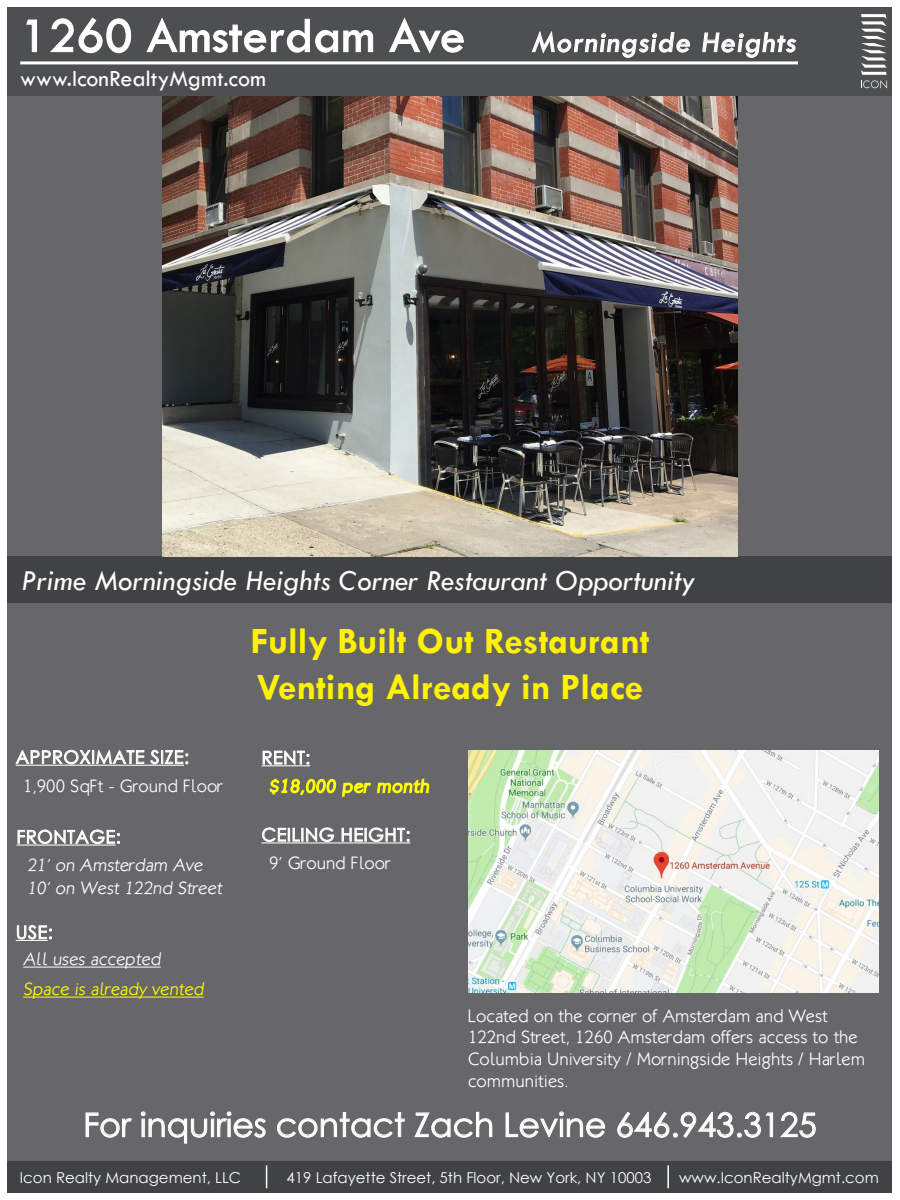
<style>
.page{position:relative;width:900px;height:1200px;background:#fff}
.page>*{position:absolute;margin:0;border:0;box-sizing:border-box;transform-origin:0 0}
.t1{font:51px "Tw Cen";color:#fff}
.t2{font:700 37.5px "Tw Cen";color:#fff101}
.t3{font:33px "Century Gothic";color:#fff}
.t4{font:italic 30px "Tw Cen";color:#fff}
.t5{font:30px "Tw Cen";color:#fff}
.t6{font:24px "Tw Cen";color:#fff}
.t7{font:300 18px/21.6px "Klill";color:#fff}
.t8{font:18px "Century Gothic";letter-spacing:.03em;color:#fff}
.t9{font:300 18px "Klill";color:#ff0}
.t10{font:15px "Century Gothic";color:#fff}
</style>
<div class="page">
<div style="left:8px;top:8px;width:884px;height:1184px;background:#67676a"></div>
<hr style="left:16px;top:765px;width:168px;height:1px;background:#fff">
<svg style="left:16px;top:750px;width:128px;height:14px"></svg>
<svg style="left:150px;top:750px;width:38px;height:14px"></svg>
<hr style="left:23px;top:967px;width:138px;height:1px;background:#fff">
<div style="left:8px;top:8px;width:884px;height:88px;background:#4e4f50"></div>
<svg style="left:26px;top:19px;width:11px;height:33px"></svg>
<svg style="left:50px;top:17px;width:81px;height:36px"></svg>
<svg style="left:146px;top:18px;width:227px;height:35px"></svg>
<svg style="left:389px;top:18px;width:75px;height:35px"></svg>
<svg style="left:532px;top:31px;width:159px;height:27px"></svg>
<svg style="left:702px;top:32px;width:94px;height:26px"></svg>
<div style="left:8px;top:1161px;width:884px;height:31px;background:#414243"></div>
<svg style="left:266px;top:1165px;width:1px;height:23px"></svg>
<hr style="left:667px;top:1165px;width:2px;height:23px;background:#fff">
<svg style="left:861px;top:14px;width:26px;height:74px"></svg>
<hr style="left:20px;top:61px;width:778px;height:3px;background:#fff">
<hr style="left:16px;top:940px;width:32px;height:1px;background:#fff">
<svg style="left:17px;top:925px;width:35px;height:14px"></svg>
<hr style="left:16px;top:845px;width:100px;height:1px;background:#fff">
<svg style="left:18px;top:830px;width:102px;height:14px"></svg>
<hr style="left:262px;top:765px;width:48px;height:1px;background:#fff">
<svg style="left:263px;top:751px;width:167px;height:46px"></svg>
<hr style="left:262px;top:842px;width:148px;height:1px;background:#fff">
<svg style="left:262px;top:828px;width:72px;height:14px"></svg>
<svg style="left:342px;top:828px;width:68px;height:14px"></svg>
<svg style="left:85px;top:1112px;width:47px;height:26px"></svg>
<svg style="left:141px;top:1111px;width:125px;height:33px"></svg>
<svg style="left:277px;top:1112px;width:128px;height:26px"></svg>
<svg style="left:414px;top:1112px;width:79px;height:26px"></svg>
<svg style="left:505px;top:1111px;width:100px;height:27px"></svg>
<svg style="left:617px;top:1112px;width:156px;height:26px"></svg>
<svg style="left:780px;top:1112px;width:36px;height:26px"></svg>
<div style="left:8px;top:556px;width:884px;height:47px;background:#414243"></div>
<hr style="left:23px;top:997px;width:181px;height:1px;background:#ff0">
<img style="left:162px;top:96px;width:576px;height:460px">
<img style="left:468px;top:751px;width:411px;height:242px">
<p class="t1" style="left:20px;top:5px;width:447px">1260 Amsterdam Ave</p>
<p class="t6" style="left:20px;top:63px;width:247px">www.IconRealtyMgmt.com</p>
<p class="t5" style="left:532px;top:24px;width:270px">Morningside Heights</p>
<p class="t4" style="left:22px;top:562px;width:675px">Prime Morningside Heights Corner Restaurant Opportunity</p>
<p class="t8" style="left:16px;top:744px;width:175px">APPROXIMATE SIZE:</p>
<p class="t7" style="left:23px;top:775px;width:201px">1,900 SqFt - Ground Floor</p>
<p class="t8" style="left:16px;top:824px;width:106px">FRONTAGE:</p>
<p class="t7" style="left:27px;top:854px;width:179px">21’ on Amsterdam Ave</p>
<p class="t7" style="left:27px;top:877px;width:199px">10’ on West 122nd Street</p>
<p class="t8" style="left:16px;top:920px;width:39px">USE:</p>
<p class="t7" style="left:23px;top:948px;width:142px">All uses accepted</p>
<p class="t9" style="left:23px;top:979px;width:185px">Space is already vented</p>
<p class="t2" style="left:250px;top:619px;width:401px">Fully Built Out Restaurant</p>
<p class="t2" style="left:257px;top:665px;width:388px">Venting Already in Place</p>
<p class="t8" style="left:262px;top:745px;width:50px">RENT:</p>
<p class="t8" style="left:262px;top:822px;width:150px">CEILING HEIGHT:</p>
<p class="t7" style="left:269px;top:852px;width:124px">9’ Ground Floor</p>
<p class="t7" style="left:468px;top:1005px;width:399px">Located on the corner of Amsterdam and West 122nd Street, 1260 Amsterdam offers access to the Columbia University / Morningside Heights / Harlem communities.</p>
<p class="t3" style="left:83px;top:1102px;width:735px">For inquiries contact Zach Levine 646.943.3125</p>
<p class="t10" style="left:20px;top:1167px;width:223px">Icon Realty Management, LLC</p>
<p class="t10" style="left:287px;top:1167px;width:366px">419 Lafayette Street, 5th Floor, New York, NY 10003</p>
<p class="t10" style="left:679px;top:1167px;width:201px">www.IconRealtyMgmt.com</p>
</div>
